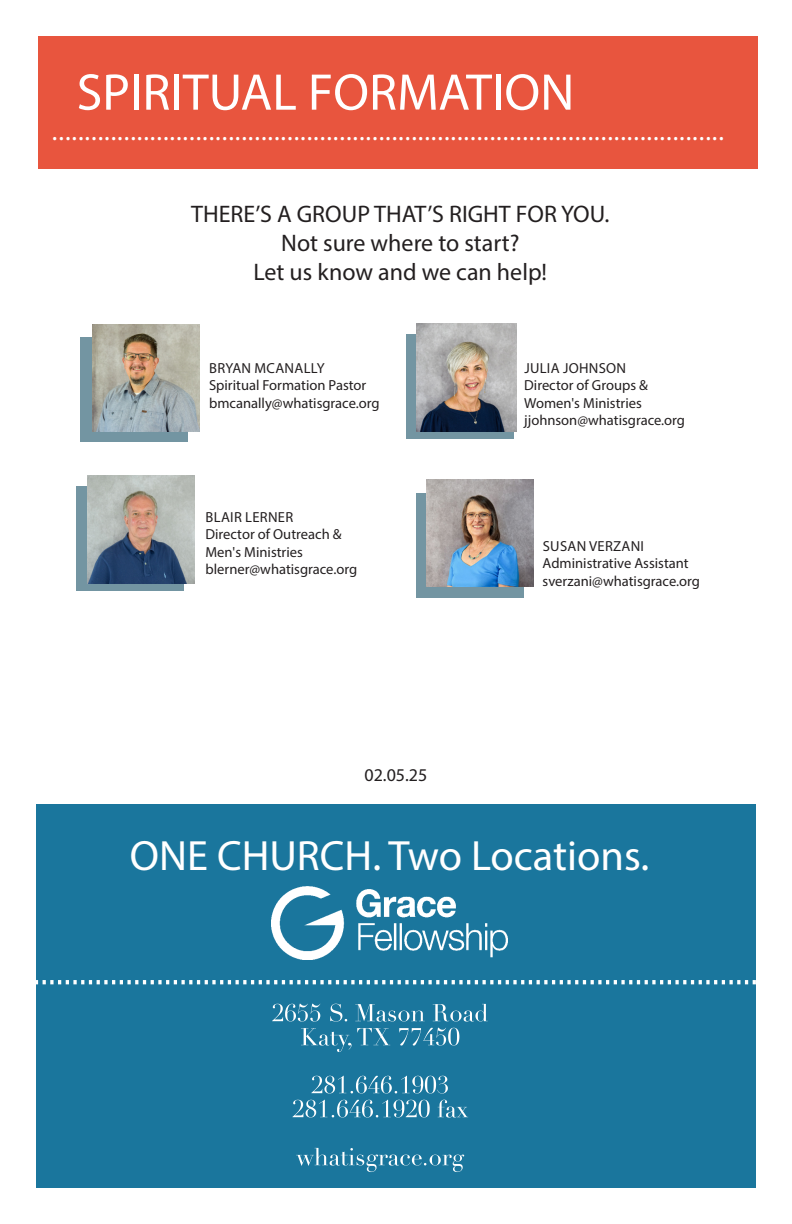
<style>
.page{position:relative;width:792px;height:1224px;background:#fff}
.page>*{position:absolute;margin:0;border:0;box-sizing:border-box;transform-origin:0 0}
.t1{font:52px "Myriad Pro";color:#fff}
.t2{font:42.4px "Myriad Pro";color:#fff}
.t3{font:27px "Myriad Pro";color:#fff}
.t4{font:24px "Myriad Pro";color:#231f20}
.t5{font:18px "Myriad Pro";color:#231f20}
.t6{font:14.6px "Myriad Pro";color:#231f20}
.t7{font:14.6px "Myriad Pro";letter-spacing:.02em;color:#231f20}
</style>
<div class="page">
<div style="left:36px;top:805px;width:720px;height:383px;background:#1a769d"></div>
<svg style="left:36px;top:980px;width:720px;height:4px"></svg>
<img style="left:271px;top:887px;width:237px;height:73px">
<svg style="left:296px;top:1148px;width:168px;height:24px"></svg>
<svg style="left:292px;top:1100px;width:176px;height:18px"></svg>
<svg style="left:311px;top:1076px;width:137px;height:18px"></svg>
<svg style="left:301px;top:1028px;width:158px;height:24px"></svg>
<svg style="left:272px;top:1004px;width:216px;height:18px"></svg>
<div style="left:38px;top:36px;width:720px;height:132px;background:#e8553e"></div>
<div style="left:77px;top:486px;width:107px;height:105px;background:#7395a2"></div>
<img style="left:87px;top:476px;width:107px;height:107px">
<div style="left:407px;top:334px;width:107px;height:105px;background:#7395a2"></div>
<img style="left:416px;top:324px;width:100px;height:107px">
<div style="left:80px;top:337px;width:107px;height:105px;background:#7395a2"></div>
<img style="left:93px;top:325px;width:107px;height:107px">
<div style="left:416px;top:493px;width:108px;height:105px;background:#7395a2"></div>
<img style="left:427px;top:479px;width:107px;height:107px">
<p class="t1" style="left:77px;top:60px;width:499px">SPIRITUAL FORMATION</p>
<p class="t3" style="left:52px;top:114px;width:674px">.......................................................................................................</p>
<p class="t4" style="left:191px;top:200px;width:420px">THERE’S A GROUP THAT’S RIGHT FOR YOU.</p>
<p class="t4" style="left:281px;top:228px;width:240px">Not sure where to start?</p>
<p class="t4" style="left:254px;top:257px;width:295px">Let us know and we can help!</p>
<p class="t7" style="left:209px;top:359px;width:117px">BRYAN MCANALLY</p>
<p class="t6" style="left:209px;top:376px;width:159px">Spiritual Formation Pastor</p>
<p class="t6" style="left:209px;top:394px;width:172px">bmcanally@whatisgrace.org</p>
<p class="t7" style="left:206px;top:508px;width:89px">BLAIR LERNER</p>
<p class="t6" style="left:206px;top:525px;width:138px">Director of Outreach &amp;</p>
<p class="t6" style="left:206px;top:543px;width:99px">Men's Ministries</p>
<p class="t6" style="left:206px;top:560px;width:153px">blerner@whatisgrace.org</p>
<p class="t5" style="left:364px;top:764px;width:64px">02.05.25</p>
<p class="t7" style="left:524px;top:359px;width:103px">JULIA JOHNSON</p>
<p class="t6" style="left:524px;top:376px;width:125px">Director of Groups &amp;</p>
<p class="t6" style="left:524px;top:394px;width:119px">Women's Ministries</p>
<p class="t6" style="left:524px;top:411px;width:162px">jjohnson@whatisgrace.org</p>
<p class="t7" style="left:543px;top:537px;width:103px">SUSAN VERZANI</p>
<p class="t6" style="left:543px;top:554px;width:148px">Administrative Assistant</p>
<p class="t6" style="left:543px;top:572px;width:159px">sverzani@whatisgrace.org</p>
<p class="t2" style="left:130px;top:830px;width:521px">ONE CHURCH. Two Locations.</p>
</div>
